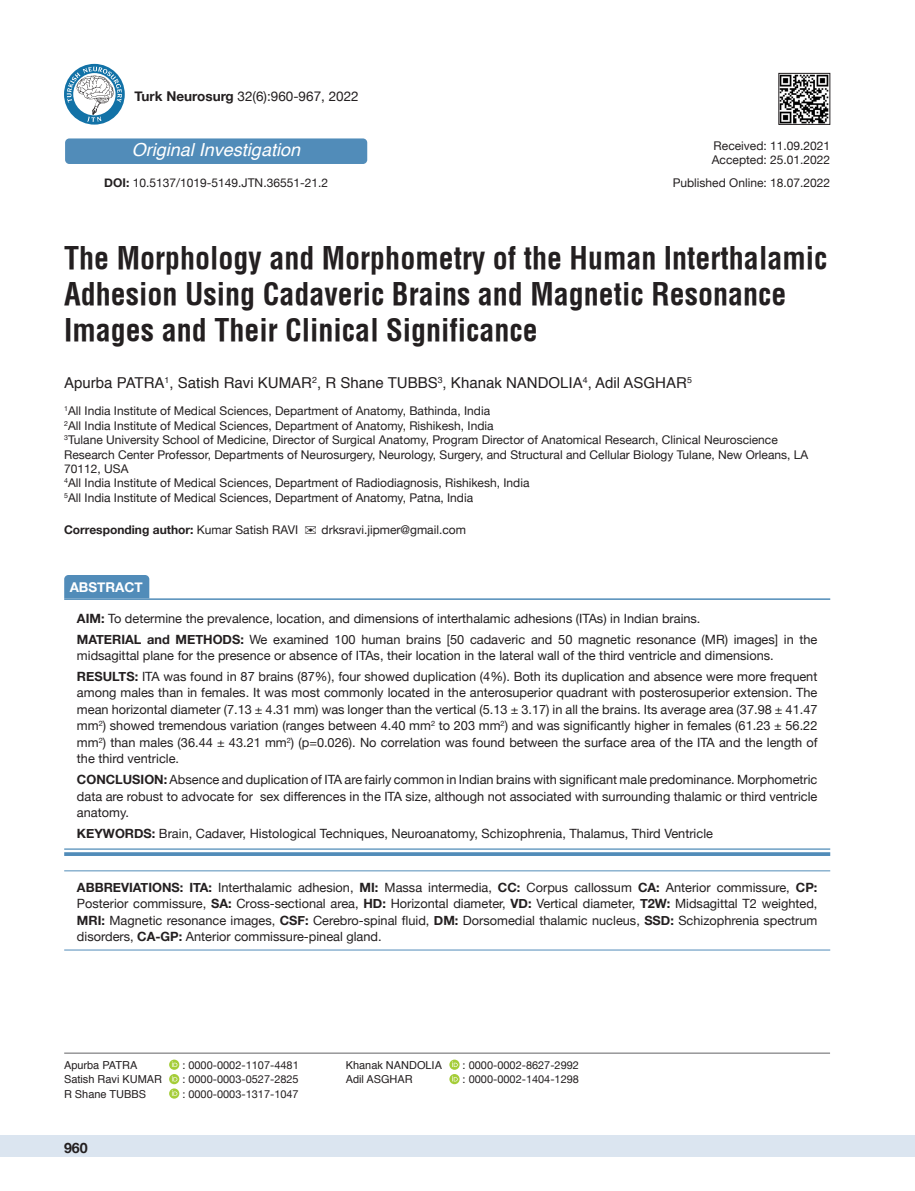
<style>
.page{position:relative;width:915px;height:1191px;background:#fff}
.page>*{position:absolute;margin:0;border:0;box-sizing:border-box;transform-origin:0 0}
.t1{font:700 30px/36px "Helvetica Condens";color:#231f20}
.t2{font:italic 18px "Helvetica";color:#fff}
.t3{font:15px "Helvetica";color:#231f20}
.t4{font:700 14.25px "Helvetica Neue";color:#231f20}
.t5{font:13.5px "Helvetica Neue";color:#231f20}
.t6{font:700 13.5px "Helvetica Neue";color:#fff}
.t7{font:12.75px/16.5px "Helvetica Neue";color:#231f20;text-align:justify}
.t8{font:12px/14.4px "Helvetica Neue";color:#231f20}
.t9{font:700 12px "Helvetica Neue";color:#231f20}
.t10{font:10.95px "Helvetica Neue";color:#231f20}
.t11{font:10.95px "Helvetica";color:#231f20}
.s1{font-weight:700}
.s2{font-weight:400}
</style>
<div class="page">
<div style="left:0;top:1135px;width:914px;height:22px;background:#dbe5f0"></div>
<hr style="left:64px;top:1052px;width:765px;height:1px;background:#636366">
<div style="left:64px;top:575px;width:85px;height:23px;background:#518cb9"></div>
<svg style="left:64px;top:849px;width:766px;height:1px"></svg>
<hr style="left:64px;top:598px;width:766px;height:2px;background:#518cb9">
<hr style="left:64px;top:848px;width:766px;height:1px;background:#518cb9">
<svg style="left:64px;top:852px;width:766px;height:4px;background:#5b92bd"></svg>
<hr style="left:64px;top:870px;width:766px;height:1px;background:#518cb9">
<hr style="left:64px;top:949px;width:766px;height:1px;background:#518cb9">
<img style="left:780px;top:75px;width:47px;height:48px">
<div style="left:778px;top:73px;width:51px;height:52px;border:1px solid #231f20"></div>
<svg style="left:169px;top:1059px;width:10px;height:10px"></svg>
<svg style="left:172px;top:1061px;width:5px;height:6px"></svg>
<svg style="left:169px;top:1074px;width:10px;height:10px"></svg>
<svg style="left:172px;top:1075px;width:5px;height:6px"></svg>
<svg style="left:169px;top:1088px;width:10px;height:10px"></svg>
<svg style="left:172px;top:1090px;width:5px;height:5px"></svg>
<svg style="left:449px;top:1059px;width:10px;height:10px"></svg>
<svg style="left:452px;top:1061px;width:5px;height:6px"></svg>
<svg style="left:449px;top:1074px;width:10px;height:10px"></svg>
<svg style="left:452px;top:1075px;width:5px;height:6px"></svg>
<svg style="left:64px;top:64px;width:61px;height:61px"></svg>
<svg style="left:67px;top:67px;width:55px;height:55px"></svg>
<div style="left:65px;top:138px;width:302px;height:26px;background:#518cb9;border-radius:4px"></div>
<p class="t5" style="left:134px;top:86px;width:225px"><span class="s1">Turk Neurosurg</span> 32(6):960-967, 2022</p>
<p class="t2" style="left:132px;top:136px;width:170px">Original Investigation</p>
<p class="t8" style="left:104px;top:177px;width:225px"><span class="s1">DOI:</span> 10.5137/1019-5149.JTN.36551-21.2</p>
<p class="t8" style="left:713px;top:139px;width:118px">Received: 11.09.2021</p>
<p class="t8" style="left:711px;top:153px;width:120px">Accepted: 25.01.2022</p>
<p class="t8" style="left:672px;top:176px;width:159px">Published Online: 18.07.2022</p>
<p class="t1" style="left:64px;top:240px;width:764px">The Morphology and Morphometry of the Human Interthalamic<br>Adhesion Using Cadaveric Brains and Magnetic Resonance<br>Images and Their Clinical Significance</p>
<p class="t3" style="left:64px;top:371px;width:629px">Apurba PATRA<sup>1</sup>, Satish Ravi KUMAR<sup>2</sup>, R Shane TUBBS<sup>3</sup>, Khanak NANDOLIA<sup>4</sup>, Adil ASGHAR<sup>5</sup></p>
<p class="t8" style="left:64px;top:404px;width:427px"><sup>1</sup>All India Institute of Medical Sciences, Department of Anatomy, Bathinda, India</p>
<p class="t8" style="left:64px;top:419px;width:431px"><sup>2</sup>All India Institute of Medical Sciences, Department of Anatomy, Rishikesh, India</p>
<p class="t8" style="left:64px;top:433px;width:745px"><sup>3</sup>Tulane University School of Medicine, Director of Surgical Anatomy, Program Director of Anatomical Research, Clinical Neuroscience<br>Research Center Professor, Departments of Neurosurgery, Neurology, Surgery, and Structural and Cellular Biology Tulane, New Orleans, LA<br>70112, USA</p>
<p class="t8" style="left:64px;top:476px;width:466px"><sup>4</sup>All India Institute of Medical Sciences, Department of Radiodiagnosis, Rishikesh, India</p>
<p class="t8" style="left:64px;top:491px;width:410px"><sup>5</sup>All India Institute of Medical Sciences, Department of Anatomy, Patna, India</p>
<p class="t9" style="left:64px;top:520px;width:235px">Corresponding author: <span class="s2">Kumar Satish RAVI</span></p>
<p class="t8" style="left:321px;top:523px;width:146px">drksravi.jipmer@gmail.com</p>
<p class="t6" style="left:70px;top:576px;width:75px">ABSTRACT</p>
<p class="t7" style="left:77px;top:611px;width:624px"><span class="s1">AIM:</span> To determine the prevalence, location, and dimensions of interthalamic adhesions (ITAs) in Indian brains.</p>
<p class="t7" style="left:77px;top:631px;width:741px"><span class="s1">MATERIAL and METHODS:</span> We examined 100 human brains [50 cadaveric and 50 magnetic resonance (MR) images] in the midsagittal plane for the presence or absence of ITAs, their location in the lateral wall of the third ventricle and dimensions.</p>
<p class="t7" style="left:77px;top:669px;width:741px"><span class="s1">RESULTS:</span> ITA was found in 87 brains (87%), four showed duplication (4%). Both its duplication and absence were more frequent among males than in females. It was most commonly located in the anterosuperior quadrant with posterosuperior extension. The mean horizontal diameter (7.13 ± 4.31 mm) was longer than the vertical (5.13 ± 3.17) in all the brains. Its average area (37.98 ± 41.47 mm<sup>2</sup>) showed tremendous variation (ranges between 4.40 mm<sup>2</sup> to 203 mm<sup>2</sup>) and was significantly higher in females (61.23 ± 56.22 mm<sup>2</sup>) than males (36.44 ± 43.21 mm<sup>2</sup>) (p=0.026). No correlation was found between the surface area of the ITA and the length of the third ventricle.</p>
<p class="t7" style="left:77px;top:772px;width:741px"><span class="s1">CONCLUSION:</span> Absence and duplication of ITA are fairly common in Indian brains with significant male predominance. Morphometric data are robust to advocate for sex differences in the ITA size, although not associated with surrounding thalamic or third ventricle anatomy.</p>
<p class="t7" style="left:77px;top:826px;width:637px"><span class="s1">KEYWORDS:</span> Brain, Cadaver, Histological Techniques, Neuroanatomy, Schizophrenia, Thalamus, Third Ventricle</p>
<p class="t7" style="left:77px;top:880px;width:741px"><span class="s1">ABBREVIATIONS: ITA:</span> Interthalamic adhesion, <span class="s1">MI:</span> Massa intermedia, <span class="s1">CC:</span> Corpus callossum <span class="s1">CA:</span> Anterior commissure, <span class="s1">CP:<br></span>Posterior commissure, <span class="s1">SA:</span> Cross-sectional area, <span class="s1">HD:</span> Horizontal diameter, <span class="s1">VD:</span> Vertical diameter, <span class="s1">T2W:</span> Midsagittal T2 weighted, <span class="s1">MRI:</span> Magnetic resonance images, <span class="s1">CSF:</span> Cerebro-spinal fluid, <span class="s1">DM:</span> Dorsomedial thalamic nucleus, <span class="s1">SSD:</span> Schizophrenia spectrum disorders, <span class="s1">CA-GP:</span> Anterior commissure-pineal gland.</p>
<p class="t11" style="left:64px;top:1056px;width:75px">Apurba PATRA</p>
<p class="t10" style="left:182px;top:1057px;width:118px">: 0000-0002-1107-4481</p>
<p class="t11" style="left:64px;top:1071px;width:99px">Satish Ravi KUMAR</p>
<p class="t10" style="left:182px;top:1071px;width:118px">: 0000-0003-0527-2825</p>
<p class="t11" style="left:64px;top:1085px;width:83px">R Shane TUBBS</p>
<p class="t10" style="left:182px;top:1086px;width:118px">: 0000-0003-1317-1047</p>
<p class="t4" style="left:64px;top:1137px;width:25px">960</p>
<p class="t11" style="left:345px;top:1056px;width:98px">Khanak NANDOLIA</p>
<p class="t10" style="left:462px;top:1057px;width:118px">: 0000-0002-8627-2992</p>
<p class="t11" style="left:345px;top:1071px;width:68px">Adil ASGHAR</p>
<p class="t10" style="left:462px;top:1071px;width:118px">: 0000-0002-1404-1298</p>
</div>
